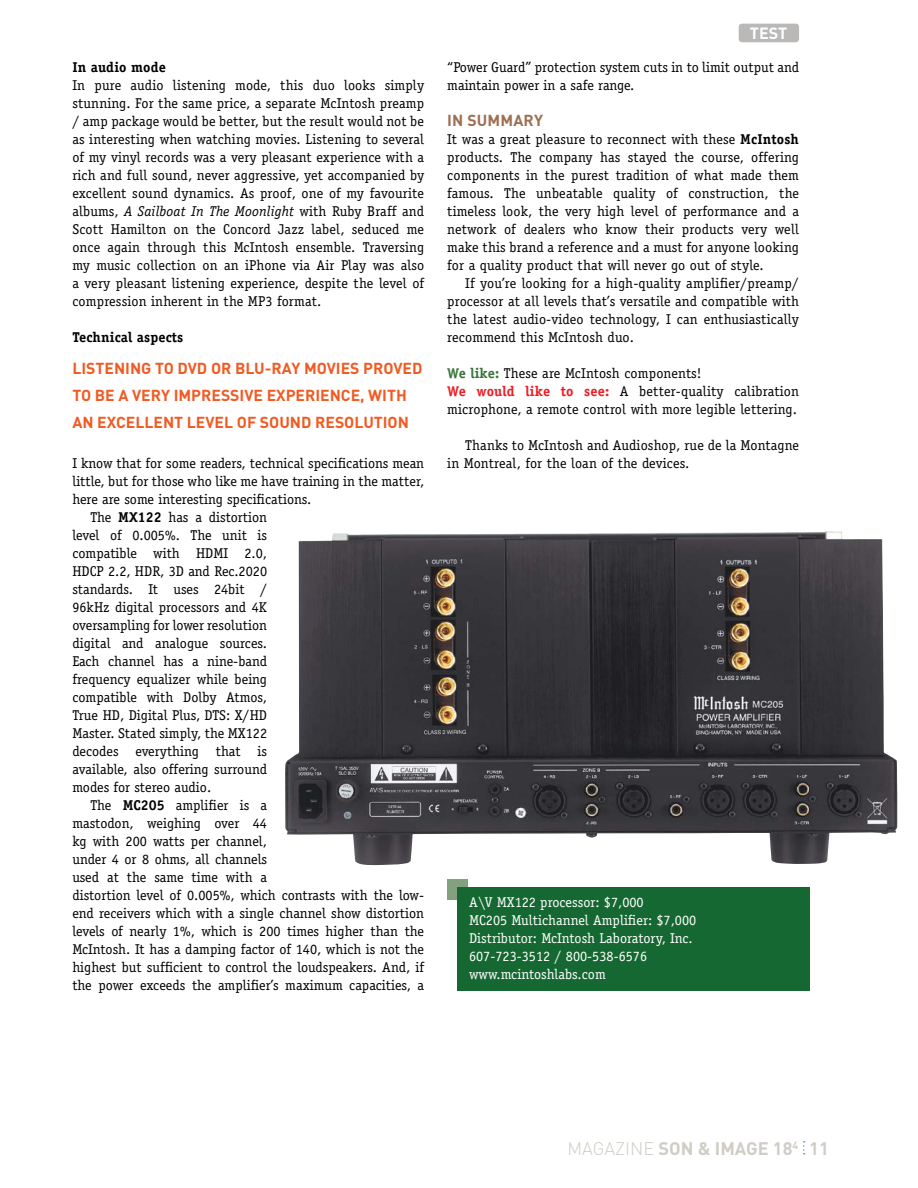
<style>
.page{position:relative;width:918px;height:1188px;background:#fff}
.page>*{position:absolute;margin:0;border:0;box-sizing:border-box;transform-origin:0 0}
.t1{font:700 18px "DIN";color:#cfcdc5}
.t2{font:700 16.05px "DIN";color:#fff}
.t3{font:700 15.75px/27px "DIN";color:#f15a22}
.t4{font:700 15.75px "DIN";letter-spacing:.01em;color:#9d6f53}
.t5{font:14.25px/18px "Officina Serif";color:#000;text-align:justify}
.t6{font:14.25px/18px "Officina Serif";color:#fff}
.t7{font:700 14.25px "Officina Serif";letter-spacing:.01em;color:#000}
.s1{font-style:italic}
.s2{font-weight:700}
.s3{font-weight:700;color:#377539}
.s4{font-weight:700;color:#ed1d24}
.s5{font-weight:300}
</style>
<div class="page">
<svg style="left:803px;top:1141px;width:2px;height:14px"></svg>
<img style="left:285px;top:531px;width:612px;height:334px">
<div style="left:447px;top:879px;width:21px;height:21px;background:#83a07f"></div>
<div style="left:458px;top:887px;width:352px;height:103px;background:#156831"></div>
<div style="left:739px;top:24px;width:60px;height:18px;background:#bbb8b8;border-radius:3px"></div>
<p class="t7" style="left:72px;top:58px;width:95px">In audio mode</p>
<p class="t5" style="left:72px;top:76px;width:353px">In pure audio listening mode, this duo looks simply stunning. For the same price, a separate McIntosh preamp / amp package would be better, but the result would not be as interesting when watching movies. Listening to several of my vinyl records was a very pleasant experience with a rich and full sound, never aggressive, yet accompanied by excellent sound dynamics. As proof, one of my favourite albums, <span class="s1">A Sailboat In The Moonlight</span> with Ruby Braff and Scott Hamilton on the Concord Jazz label, seduced me once again through this McIntosh ensemble. Traversing my music collection on an iPhone via Air Play was also a very pleasant listening experience, despite the level of compression inherent in the MP3 format.</p>
<p class="t7" style="left:72px;top:328px;width:113px">Technical aspects</p>
<p class="t3" style="left:72px;top:354px;width:352px">LISTENING TO DVD OR BLU-RAY MOVIES PROVED<br>TO BE A VERY IMPRESSIVE EXPERIENCE, WITH<br>AN EXCELLENT LEVEL OF SOUND RESOLUTION</p>
<p class="t5" style="left:72px;top:454px;width:353px">I know that for some readers, technical specifications mean</p>
<p class="t5" style="left:72px;top:472px;width:353px">little, but for those who like me have training in the matter,</p>
<p class="t5" style="left:72px;top:490px;width:240px">here are some interesting specifications.</p>
<p class="t5" style="left:90px;top:508px;width:178px">The <span class="s2">MX122</span> has a distortion</p>
<p class="t5" style="left:72px;top:526px;width:196px">level of 0.005%. The unit is</p>
<p class="t5" style="left:72px;top:544px;width:196px">compatible with HDMI 2.0,</p>
<p class="t5" style="left:72px;top:562px;width:196px">HDCP 2.2, HDR, 3D and Rec.2020</p>
<p class="t5" style="left:72px;top:580px;width:196px">standards. It uses 24bit /</p>
<p class="t5" style="left:72px;top:598px;width:196px">96kHz digital processors and 4K</p>
<p class="t5" style="left:72px;top:616px;width:196px">oversampling for lower resolution</p>
<p class="t5" style="left:72px;top:634px;width:196px">digital and analogue sources.</p>
<p class="t5" style="left:72px;top:652px;width:196px">Each channel has a nine-band</p>
<p class="t5" style="left:72px;top:670px;width:196px">frequency equalizer while being</p>
<p class="t5" style="left:72px;top:688px;width:196px">compatible with Dolby Atmos,</p>
<p class="t5" style="left:72px;top:706px;width:196px">True HD, Digital Plus, DTS: X/HD</p>
<p class="t5" style="left:72px;top:724px;width:196px">Master. Stated simply, the MX122</p>
<p class="t5" style="left:72px;top:742px;width:196px">decodes everything that is</p>
<p class="t5" style="left:72px;top:760px;width:196px">available, also offering surround</p>
<p class="t5" style="left:72px;top:778px;width:140px">modes for stereo audio.</p>
<p class="t5" style="left:90px;top:796px;width:178px">The <span class="s2">MC205</span> amplifier is a</p>
<p class="t5" style="left:72px;top:814px;width:196px">mastodon, weighing over 44</p>
<p class="t5" style="left:72px;top:832px;width:196px">kg with 200 watts per channel,</p>
<p class="t5" style="left:72px;top:850px;width:196px">under 4 or 8 ohms, all channels</p>
<p class="t5" style="left:72px;top:868px;width:196px">used at the same time with a</p>
<p class="t5" style="left:72px;top:886px;width:353px">distortion level of 0.005%, which contrasts with the low-</p>
<p class="t5" style="left:72px;top:904px;width:353px">end receivers which with a single channel show distortion</p>
<p class="t5" style="left:72px;top:922px;width:353px">levels of nearly 1%, which is 200 times higher than the</p>
<p class="t5" style="left:72px;top:940px;width:353px">McIntosh. It has a damping factor of 140, which is not the</p>
<p class="t5" style="left:72px;top:958px;width:353px">highest but sufficient to control the loudspeakers. And, if</p>
<p class="t5" style="left:72px;top:976px;width:353px">the power exceeds the amplifier’s maximum capacities, a</p>
<p class="t2" style="left:750px;top:23px;width:39px">TEST</p>
<p class="t5" style="left:447px;top:58px;width:353px">“Power Guard” protection system cuts in to limit output and maintain power in a safe range.</p>
<p class="t4" style="left:447px;top:110px;width:97px">IN SUMMARY</p>
<p class="t5" style="left:447px;top:130px;width:353px">It was a great pleasure to reconnect with these <span class="s2">McIntosh </span>products. The company has stayed the course, offering components in the purest tradition of what made them famous. The unbeatable quality of construction, the timeless look, the very high level of performance and a network of dealers who know their products very well make this brand a reference and a must for anyone looking for a quality product that will never go out of style.</p>
<p class="t5" style="left:447px;top:274px;width:353px;text-indent:18px">If you’re looking for a high-quality amplifier/preamp/ processor at all levels that’s versatile and compatible with the latest audio-video technology, I can enthusiastically recommend this McIntosh duo.</p>
<p class="t5" style="left:447px;top:364px;width:353px;text-align:left"><span class="s3">We like:</span> These are McIntosh components!<br><span class="s4">We would like to see:</span> A better-quality calibration microphone, a remote control with more legible lettering.</p>
<p class="t5" style="left:447px;top:436px;width:353px;text-indent:18px">Thanks to McIntosh and Audioshop, rue de la Montagne in Montreal, for the loan of the devices.</p>
<p class="t6" style="left:469px;top:894px;width:229px">A\V MX122 processor: $7,000<br>MC205 Multichannel Amplifier: $7,000<br>Distributor: McIntosh Laboratory, Inc.<br>607-723-3512 / 800-538-6576 www.mcintoshlabs.com</p>
<p class="t1" style="left:568px;top:1137px;width:263px"><span class="s5">MAGAZINE</span> SON &amp; IMAGE 18<sup>4</sup> 11</p>
</div>
